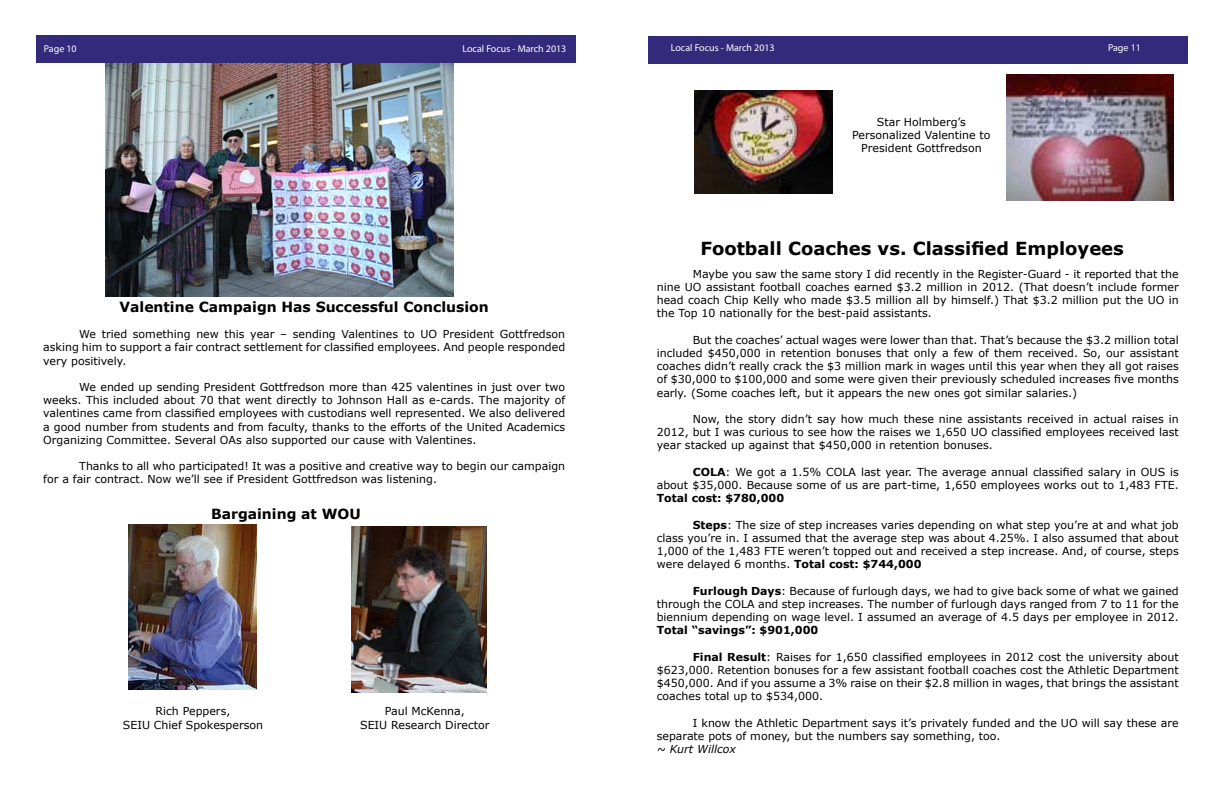
<style>
.page{position:relative;width:1224px;height:792px;background:#fff}
.page>*{position:absolute;margin:0;border:0;box-sizing:border-box;transform-origin:0 0}
.t1{font:700 18px "Verdana";color:#000}
.t2{font:700 14px "Verdana";color:#000}
.t3{font:11px/13.2px "Verdana";color:#000;text-align:justify}
.t4{font:700 11px "Verdana";color:#000}
.t5{font:italic 11px "Verdana";color:#000}
.t6{font:10px "Myriad Pro";color:#fff}
.s1{font-weight:700}
</style>
<div class="page">
<div style="left:36px;top:35px;width:540px;height:28px;background:#342a7b"></div>
<div style="left:648px;top:36px;width:540px;height:28px;background:#342a7b"></div>
<img style="left:128px;top:524px;width:129px;height:165px">
<img style="left:352px;top:526px;width:135px;height:166px">
<img style="left:105px;top:64px;width:349px;height:233px">
<img style="left:1006px;top:75px;width:168px;height:126px">
<img style="left:695px;top:90px;width:138px;height:104px">
<p class="t6" style="left:44px;top:42px;width:34px">Page 10</p>
<p class="t6" style="left:463px;top:42px;width:105px">Local Focus - March 2013</p>
<p class="t6" style="left:671px;top:41px;width:105px">Local Focus - March 2013</p>
<p class="t6" style="left:1108px;top:41px;width:34px">Page 11</p>
<p class="t3" style="left:852px;top:115px;width:140px;text-align:center">Star Holmberg’s<br>Personalized Valentine to<br>President Gottfredson</p>
<p class="t2" style="left:119px;top:297px;width:371px">Valentine Campaign Has Successful Conclusion</p>
<p class="t3" style="left:43px;top:327px;width:524px;text-indent:36px">We tried something new this year – sending Valentines to UO President Gottfredson asking him to support a fair contract settlement for classified employees. And people responded very positively.</p>
<p class="t3" style="left:43px;top:380px;width:524px;text-indent:36px">We ended up sending President Gottfredson more than 425 valentines in just over two weeks. This included about 70 that went directly to Johnson Hall as e-cards. The majority of valentines came from classified employees with custodians well represented. We also delivered a good number from students and from faculty, thanks to the efforts of the United Academics Organizing Committee. Several OAs also supported our cause with Valentines.</p>
<p class="t3" style="left:43px;top:459px;width:524px;text-indent:36px">Thanks to all who participated! It was a positive and creative way to begin our campaign for a fair contract. Now we’ll see if President Gottfredson was listening.</p>
<p class="t2" style="left:211px;top:504px;width:151px">Bargaining at WOU</p>
<p class="t3" style="left:123px;top:705px;width:142px;text-align:center">Rich Peppers,<br>SEIU Chief Spokesperson</p>
<p class="t3" style="left:360px;top:705px;width:131px;text-align:center">Paul McKenna,<br>SEIU Research Director</p>
<h1 class="t1" style="left:700px;top:235px;width:425px">Football Coaches vs. Classified Employees</h1>
<p class="t3" style="left:657px;top:267px;width:524px;text-indent:36px">Maybe you saw the same story I did recently in the Register-Guard - it reported that the nine UO assistant football coaches earned $3.2 million in 2012. (That doesn’t include former head coach Chip Kelly who made $3.5 million all by himself.) That $3.2 million put the UO in the Top 10 nationally for the best-paid assistants.</p>
<p class="t3" style="left:657px;top:333px;width:524px;text-indent:36px">But the coaches’ actual wages were lower than that. That’s because the $3.2 million total included $450,000 in retention bonuses that only a few of them received. So, our assistant coaches didn’t really crack the $3 million mark in wages until this year when they all got raises of $30,000 to $100,000 and some were given their previously scheduled increases five months early. (Some coaches left, but it appears the new ones got similar salaries.)</p>
<p class="t3" style="left:657px;top:412px;width:524px;text-indent:36px">Now, the story didn’t say how much these nine assistants received in actual raises in 2012, but I was curious to see how the raises we 1,650 UO classified employees received last year stacked up against that $450,000 in retention bonuses.</p>
<p class="t3" style="left:657px;top:465px;width:523px;text-align:right"><span class="s1">COLA</span>: We got a 1.5% COLA last year. The average annual classified salary in OUS is<br>about $35,000. Because some of us are part-time, 1,650 employees works out to 1,483 FTE.</p>
<p class="t4" style="left:657px;top:490px;width:129px">Total cost: $780,000</p>
<p class="t3" style="left:657px;top:518px;width:524px;text-indent:36px"><span class="s1">Steps</span>: The size of step increases varies depending on what step you’re at and what job class you’re in. I assumed that the average step was about 4.25%. I also assumed that about 1,000 of the 1,483 FTE weren’t topped out and received a step increase. And, of course, steps were delayed 6 months. <span class="s1">Total cost: $744,000</span></p>
<p class="t3" style="left:657px;top:584px;width:524px;text-indent:36px"><span class="s1">Furlough Days</span>: Because of furlough days, we had to give back some of what we gained through the COLA and step increases. The number of furlough days ranged from 7 to 11 for the biennium depending on wage level. I assumed an average of 4.5 days per employee in 2012.</p>
<p class="t4" style="left:657px;top:622px;width:163px">Total “savings”: $901,000</p>
<p class="t3" style="left:657px;top:650px;width:524px;text-indent:36px"><span class="s1">Final Result</span>: Raises for 1,650 classified employees in 2012 cost the university about $623,000. Retention bonuses for a few assistant football coaches cost the Athletic Department $450,000. And if you assume a 3% raise on their $2.8 million in wages, that brings the assistant coaches total up to $534,000.</p>
<p class="t3" style="left:657px;top:716px;width:523px;text-indent:36px">I know the Athletic Department says it’s privately funded and the UO will say these are separate pots of money, but the numbers say something, too.</p>
<p class="t5" style="left:657px;top:741px;width:81px">~ Kurt Willcox</p>
</div>
